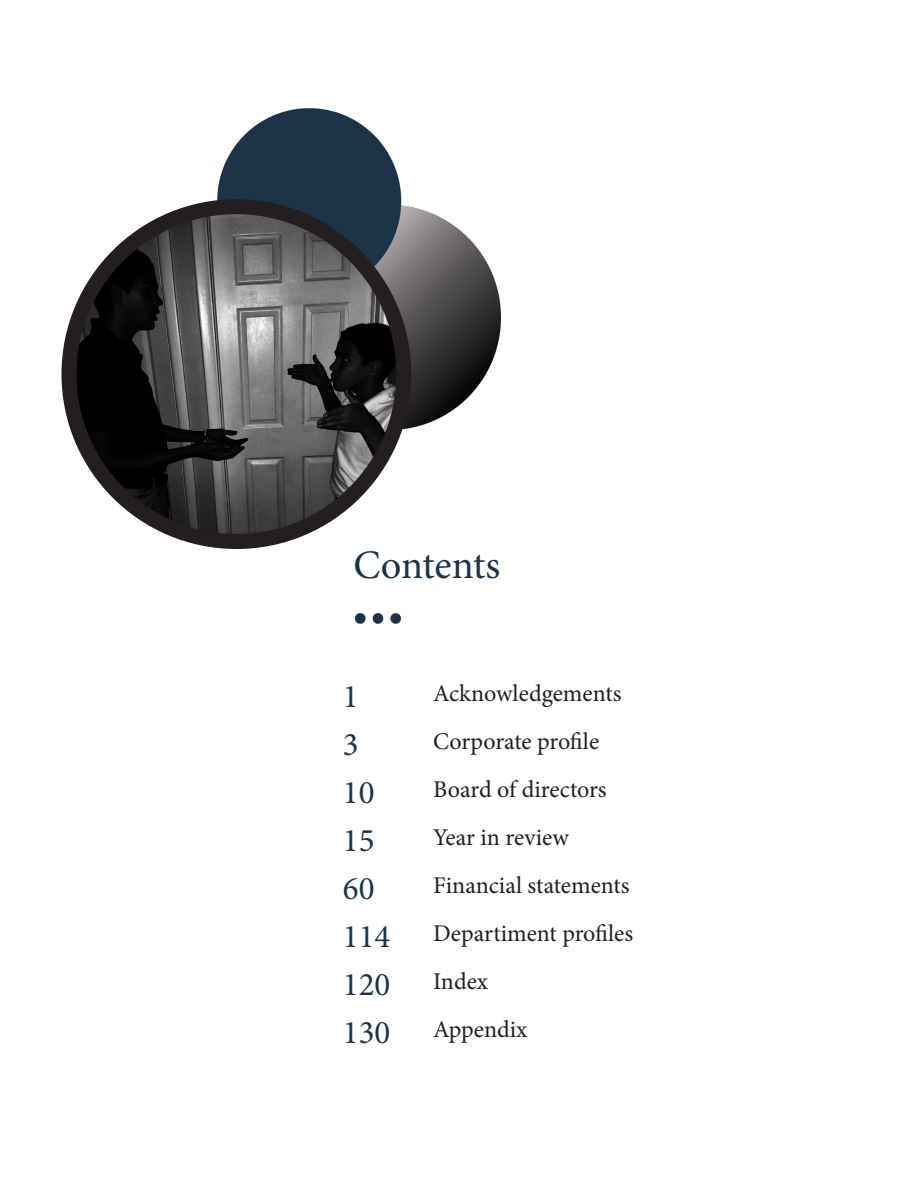
<style>
.page{position:relative;width:918px;height:1188px;background:#fff}
.page>*{position:absolute;margin:0;border:0;box-sizing:border-box;transform-origin:0 0}
.t1{font:40.5px "Minion Pro";letter-spacing:-.005em;color:#1c3348}
.t2{font:33px "Minion Pro";color:#1c3348}
.t3{font:24px "Minion Pro";color:#231f20}
</style>
<div class="page">
<img style="left:66px;top:108px;width:435px;height:516px">
<img style="left:71px;top:207px;width:333px;height:335px">
<div style="left:62px;top:199px;width:349px;height:350px;border:15px solid #231f20;border-radius:50%"></div>
<p class="t1" style="left:353px;top:537px;width:149px">Contents</p>
<p class="t2" style="left:343px;top:674px;width:17px">1</p>
<p class="t2" style="left:343px;top:722px;width:17px">3</p>
<p class="t2" style="left:343px;top:770px;width:33px">10</p>
<p class="t2" style="left:343px;top:818px;width:33px">15</p>
<p class="t2" style="left:343px;top:866px;width:33px">60</p>
<p class="t2" style="left:343px;top:914px;width:49px">114</p>
<p class="t2" style="left:343px;top:962px;width:49px">120</p>
<p class="t2" style="left:343px;top:1010px;width:49px">130</p>
<p class="t3" style="left:433px;top:677px;width:190px">Acknowledgements</p>
<p class="t3" style="left:433px;top:725px;width:168px">Corporate profile</p>
<p class="t3" style="left:433px;top:773px;width:175px">Board of directors</p>
<p class="t3" style="left:433px;top:821px;width:137px">Year in review</p>
<p class="t3" style="left:433px;top:869px;width:198px">Financial statements</p>
<p class="t3" style="left:433px;top:917px;width:202px">Departiment profiles</p>
<p class="t3" style="left:433px;top:965px;width:57px">Index</p>
<p class="t3" style="left:433px;top:1013px;width:96px">Appendix</p>
</div>
